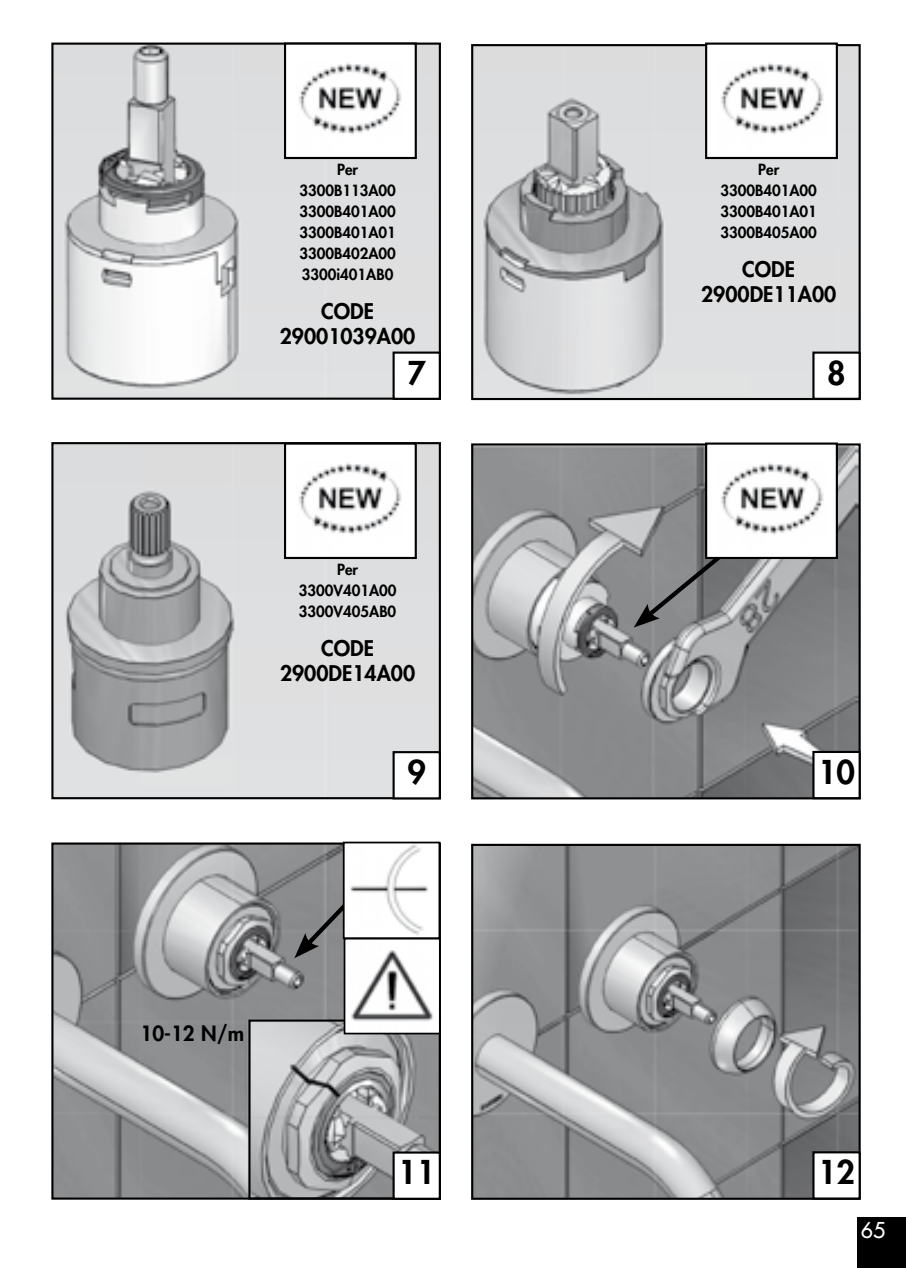
<style>
.page{position:relative;width:906px;height:1268px;background:#fff}
.page>*{position:absolute;margin:0;border:0;box-sizing:border-box;transform-origin:0 0}
.t1{font:800 31.8px "Futura";color:#000}
.t2{font:21.3px "Futura";color:#fff}
.t3{font:800 21px/25.2px "Futura";color:#000;text-align:center}
.t4{font:800 20.4px "Futura";color:#000}
.t5{font:800 15px/21px "Futura";color:#000;text-align:center}
</style>
<div class="page">
<img style="left:54px;top:845px;width:384px;height:351px">
<div style="left:248px;top:1019px;width:193px;height:180px;border:2px solid #000"></div>
<div style="left:857px;top:1217px;width:49px;height:50px;background:#000"></div>
<img style="left:54px;top:46px;width:384px;height:350px">
<div style="left:51px;top:43px;width:390px;height:356px;border:2px solid #000"></div>
<img style="left:474px;top:47px;width:383px;height:350px">
<div style="left:471px;top:44px;width:389px;height:356px;border:2px solid #000"></div>
<div style="left:813px;top:352px;width:46px;height:47px;background:#fff"></div>
<div style="left:812px;top:351px;width:48px;height:49px;border:2px solid #000"></div>
<div style="left:393px;top:352px;width:47px;height:47px;background:#fff"></div>
<div style="left:392px;top:351px;width:49px;height:49px;border:2px solid #000"></div>
<img style="left:54px;top:445px;width:384px;height:351px">
<div style="left:51px;top:442px;width:390px;height:357px;border:2px solid #000"></div>
<div style="left:393px;top:752px;width:47px;height:46px;background:#fff"></div>
<div style="left:392px;top:751px;width:49px;height:48px;border:2px solid #000"></div>
<img style="left:474px;top:446px;width:383px;height:350px">
<div style="left:471px;top:443px;width:389px;height:356px;border:2px solid #000"></div>
<div style="left:813px;top:751px;width:46px;height:47px;background:#fff"></div>
<div style="left:812px;top:750px;width:48px;height:49px;border:2px solid #000"></div>
<svg style="left:634px;top:548px;width:94px;height:79px;background:#7a7b7d"></svg>
<div style="left:393px;top:1152px;width:47px;height:46px;background:#fff"></div>
<div style="left:392px;top:1151px;width:49px;height:48px;border:2px solid #000"></div>
<img style="left:474px;top:846px;width:383px;height:350px">
<div style="left:471px;top:843px;width:389px;height:356px;border:2px solid #000"></div>
<div style="left:813px;top:1152px;width:46px;height:46px;background:#fff"></div>
<div style="left:812px;top:1150px;width:48px;height:49px;border:2px solid #000"></div>
<img style="left:287px;top:46px;width:127px;height:110px">
<div style="left:284px;top:43px;width:133px;height:116px;border:2px solid #000"></div>
<img style="left:708px;top:46px;width:127px;height:110px">
<div style="left:705px;top:43px;width:133px;height:116px;border:2px solid #000"></div>
<img style="left:287px;top:445px;width:127px;height:111px">
<div style="left:284px;top:442px;width:133px;height:117px;border:2px solid #000"></div>
<img style="left:708px;top:445px;width:127px;height:111px">
<div style="left:705px;top:442px;width:133px;height:117px;border:2px solid #000"></div>
<svg style="left:294px;top:855px;width:50px;height:103px;background:#7e7f80"></svg>
<div style="left:344px;top:842px;width:95px;height:96px;background:#fff"></div>
<img style="left:350px;top:844px;width:79px;height:91px">
<div style="left:343px;top:841px;width:97px;height:97px;border:2px solid #000"></div>
<img style="left:348px;top:940px;width:90px;height:91px">
<div style="left:344px;top:937px;width:97px;height:97px;border:2px solid #000"></div>
<p class="t5" style="left:299px;top:159px;width:98px">Per<br>3300B113A00<br>3300B401A00<br>3300B401A01<br>3300B402A00<br>3300i401AB0</p>
<h3 class="t3" style="left:280px;top:298px;width:137px">CODE<br>29001039A00</h3>
<p class="t5" style="left:720px;top:159px;width:98px">Per<br>3300B401A00<br>3300B401A01<br>3300B405A00</p>
<h3 class="t3" style="left:701px;top:256px;width:137px">CODE<br>2900DE11A00</h3>
<h1 class="t1" style="left:407px;top:352px;width:20px">7</h1>
<h1 class="t1" style="left:827px;top:352px;width:20px">8</h1>
<p class="t5" style="left:299px;top:558px;width:99px">Per<br>3300V401A00<br>3300V405AB0</p>
<h3 class="t3" style="left:280px;top:635px;width:137px">CODE<br>2900DE14A00</h3>
<h1 class="t1" style="left:407px;top:752px;width:20px">9</h1>
<h1 class="t1" style="left:818px;top:751px;width:38px">10</h1>
<h3 class="t4" style="left:141px;top:1019px;width:105px">10-12 N/m</h3>
<h1 class="t1" style="left:398px;top:1152px;width:38px">11</h1>
<h1 class="t1" style="left:818px;top:1152px;width:38px">12</h1>
<h2 class="t2" style="left:860px;top:1215px;width:26px">65</h2>
</div>
